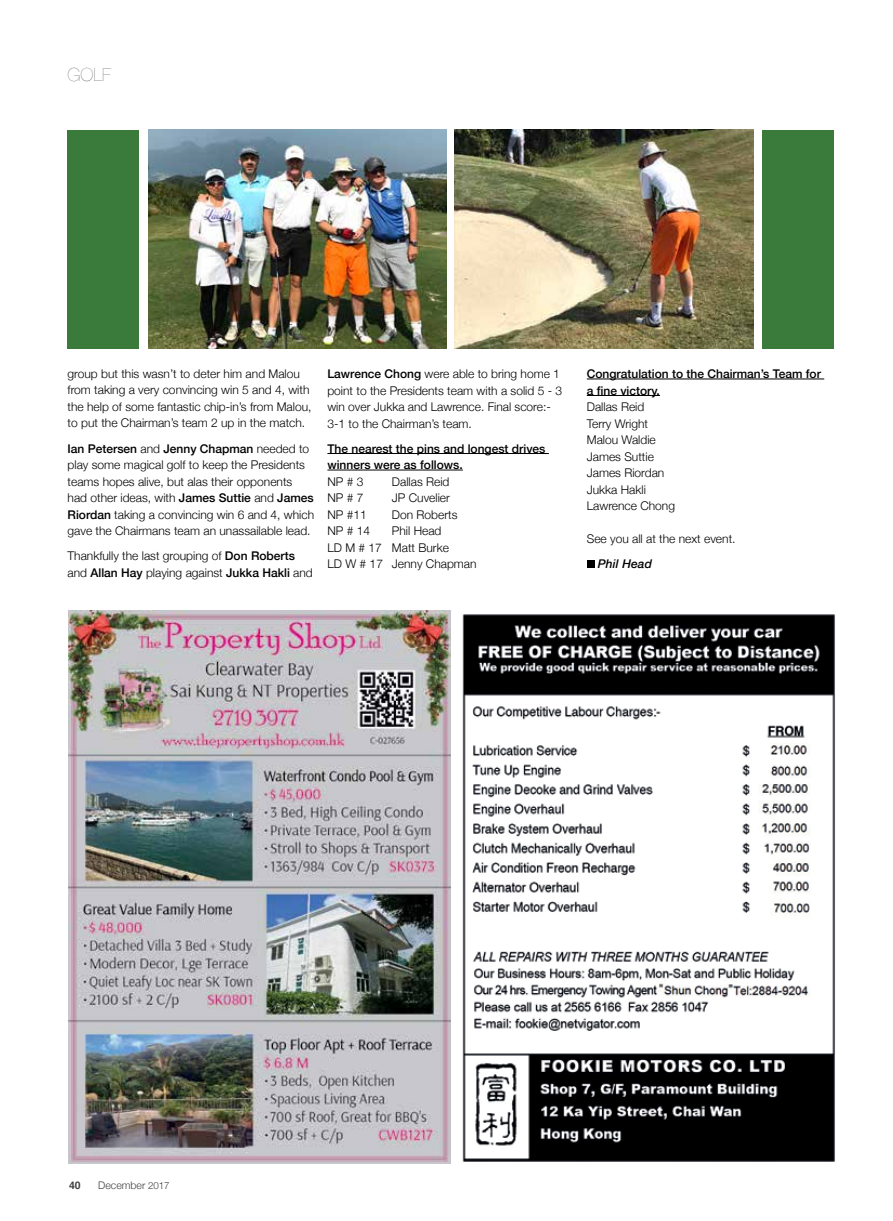
<style>
.page{position:relative;width:893px;height:1221px;background:#fff}
.page>*{position:absolute;margin:0;border:0;box-sizing:border-box;transform-origin:0 0}
.t1{font:200 18px "Helvetica Neue";color:#6d6e71}
.t2{font:300 12px/16.5px "Helvetica Neue";color:#000}
.t3{font:500 12px/16.5px "Helvetica Neue";color:#000}
.t4{font:italic 500 12px "Helvetica Neue";letter-spacing:.01em;color:#000}
.t5{font:300 10.5px "Helvetica Neue";color:#414042}
.t6{font:700 10.5px "Helvetica";color:#414042}
.s1{font-weight:500}
.s2{font-size:9.75px}
</style>
<div class="page">
<img style="left:462px;top:614px;width:373px;height:548px">
<hr style="left:327px;top:453px;width:222px;height:1px;background:#000">
<hr style="left:327px;top:469px;width:136px;height:1px;background:#000">
<hr style="left:587px;top:378px;width:237px;height:1px;background:#000">
<hr style="left:587px;top:395px;width:73px;height:1px;background:#000">
<div style="left:587px;top:561px;width:7px;height:7px;background:#000"></div>
<img style="left:148px;top:130px;width:298px;height:218px">
<img style="left:455px;top:130px;width:298px;height:218px">
<div style="left:68px;top:130px;width:71px;height:218px;background:#3a7b3b"></div>
<div style="left:762px;top:130px;width:71px;height:218px;background:#3a7b3b"></div>
<img style="left:68px;top:610px;width:383px;height:553px">
<h1 class="t1" style="left:68px;top:60px;width:45px">GOLF</h1>
<p class="t2" style="left:68px;top:364px;width:245px">group but this wasn’t to deter him and Malou from taking a very convincing win 5 and 4, with the help of some fantastic chip-in’s from Malou, to put the Chairman’s team 2 up in the match.</p>
<p class="t2" style="left:68px;top:439px;width:248px"><span class="s1">Ian Petersen</span> and <span class="s1">Jenny Chapman</span> needed to play some magical golf to keep the Presidents teams hopes alive, but alas their opponents had other ideas, with <span class="s1">James Suttie</span> and <span class="s1">James Riordan</span> taking a convincing win 6 and 4, which gave the Chairmans team an unassailable lead.</p>
<p class="t2" style="left:68px;top:546px;width:247px">Thankfully the last grouping of <span class="s1">Don Roberts </span>and <span class="s1">Allan Hay</span> playing against <span class="s1">Jukka Hakli</span> and</p>
<p class="t2" style="left:327px;top:364px;width:236px"><span class="s1">Lawrence Chong</span> were able to bring home 1 point to the Presidents team with a solid 5 - 3 win over Jukka and Lawrence. Final score:- 3-1 to the Chairman’s team.</p>
<p class="t3" style="left:327px;top:439px;width:220px">The nearest the pins and longest drives winners were as follows.</p>
<p class="t2" style="left:327px;top:472px;width:38px">NP # 3</p>
<p class="t2" style="left:392px;top:472px;width:59px">Dallas Reid</p>
<p class="t2" style="left:327px;top:488px;width:38px">NP # 7</p>
<p class="t2" style="left:392px;top:488px;width:60px">JP Cuvelier</p>
<p class="t2" style="left:327px;top:505px;width:41px">NP #11</p>
<p class="t2" style="left:392px;top:505px;width:67px">Don Roberts</p>
<p class="t2" style="left:327px;top:521px;width:44px">NP # 14</p>
<p class="t2" style="left:327px;top:521px;width:151px;text-indent:64px">Phil Head<br>LD M # 17 Matt Burke<br>LD W # 17 Jenny Chapman</p>
<p class="t3" style="left:587px;top:364px;width:236px">Congratulation to the Chairman’s Team for a fine victory.</p>
<p class="t2" style="left:587px;top:397px;width:90px">Dallas Reid<br>Terry Wright<br>Malou Waldie<br>James Suttie<br>James Riordan<br>Jukka Hakli<br>Lawrence Chong</p>
<p class="t2" style="left:587px;top:529px;width:150px">See you all at the next event.</p>
<p class="t4" style="left:598px;top:553px;width:56px">Phil Head</p>
<p class="t6" style="left:69px;top:1176px;width:13px">40</p>
<p class="t5" style="left:98px;top:1176px;width:73px">December <span class="s2">2017</span></p>
</div>
